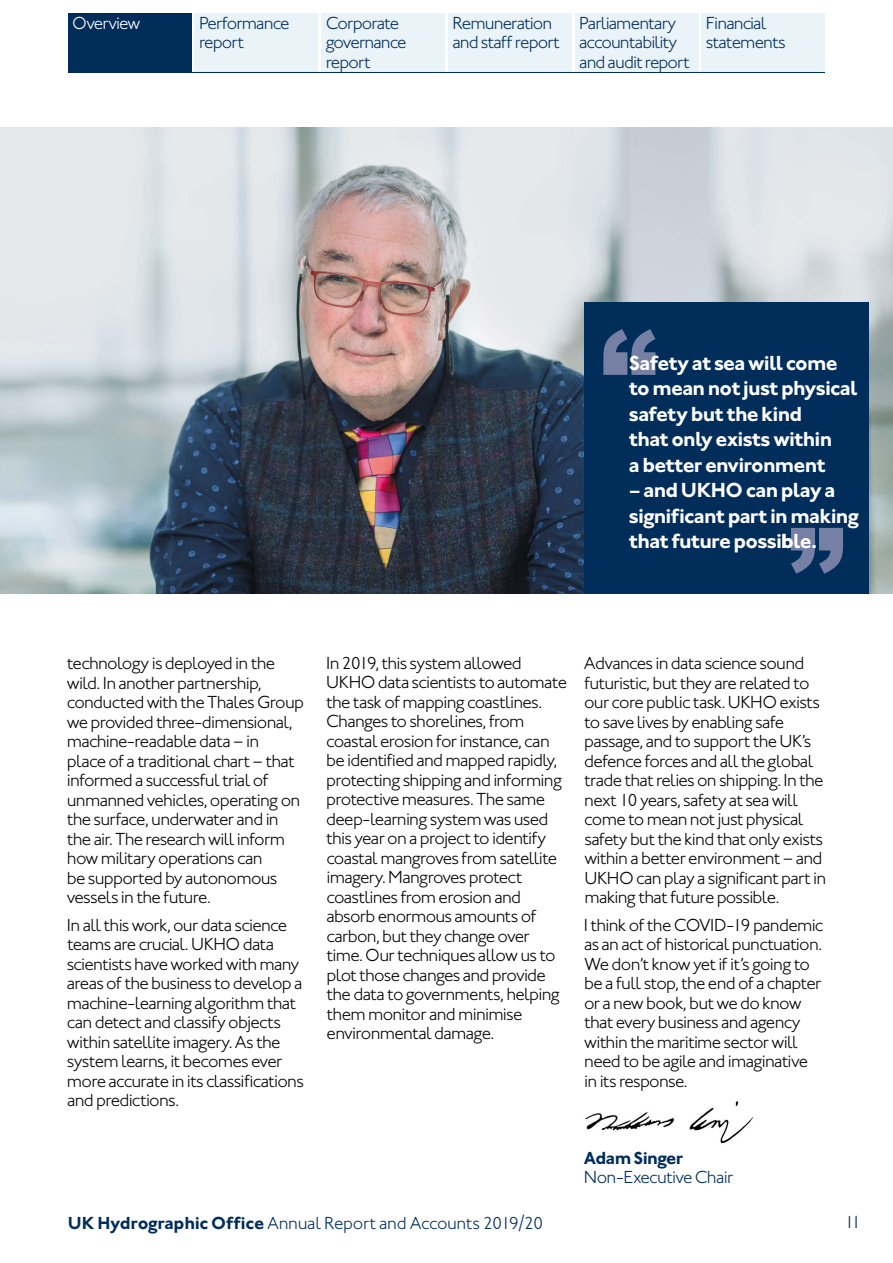
<style>
.page{position:relative;width:893px;height:1263px;background:#fff}
.page>*{position:absolute;margin:0;border:0;box-sizing:border-box;transform-origin:0 0}
.t1{font:700 21px/25.5px "Johnston ITC Std";letter-spacing:-.04em;color:#fff}
.t2{font:300 18px/19.5px "Johnston ITC Std";letter-spacing:-.04em;color:#000}
.t3{font:300 18px "Johnston ITC Std";letter-spacing:-.05em;color:#012d5b}
.t4{font:300 18px "Johnston ITC Std";letter-spacing:-.02em;color:#012d5b}
.t5{font:700 18px "Johnston ITC Std";letter-spacing:-.035em;color:#012d5b}
.t6{font:300 18px "Johnston ITC Std";letter-spacing:-.045em;color:#fff}
.s1{font-weight:700}
</style>
<div class="page">
<img style="left:0;top:128px;width:893px;height:465px">
<div style="left:584px;top:302px;width:285px;height:291px;background:#012d5b"></div>
<div style="left:195px;top:13px;width:123px;height:59px;background:#eaf4f8"></div>
<div style="left:321px;top:13px;width:124px;height:59px;background:#eaf4f8"></div>
<div style="left:448px;top:13px;width:123px;height:59px;background:#eaf4f8"></div>
<div style="left:575px;top:13px;width:123px;height:59px;background:#eaf4f8"></div>
<div style="left:702px;top:13px;width:123px;height:59px;background:#eaf4f8"></div>
<div style="left:68px;top:13px;width:123px;height:59px;background:#012d5b"></div>
<svg style="left:603px;top:329px;width:52px;height:46px"></svg>
<svg style="left:791px;top:528px;width:52px;height:46px"></svg>
<img style="left:585px;top:1101px;width:169px;height:43px">
<hr style="left:68px;top:72px;width:757px;height:1px;background:#012d5b">
<p class="t6" style="left:72px;top:12px;width:70px">Overview</p>
<p class="t3" style="left:199px;top:12px;width:92px">Performance</p>
<p class="t3" style="left:326px;top:12px;width:75px">Corporate</p>
<p class="t3" style="left:452px;top:12px;width:101px">Remuneration</p>
<p class="t3" style="left:579px;top:12px;width:99px">Parliamentary</p>
<p class="t3" style="left:706px;top:12px;width:62px">Financial</p>
<p class="t3" style="left:199px;top:32px;width:46px">report</p>
<p class="t3" style="left:326px;top:32px;width:82px">governance</p>
<p class="t3" style="left:452px;top:32px;width:226px">and staff report accountability</p>
<p class="t3" style="left:706px;top:32px;width:81px">statements</p>
<p class="t3" style="left:326px;top:51px;width:46px">report</p>
<p class="t3" style="left:579px;top:51px;width:112px">and audit report</p>
<p class="t1" style="left:629px;top:350px;width:230px">Safety at sea will come to mean not just physical safety but the kind<br>that only exists within<br>a better environment</p>
<p class="t1" style="left:629px;top:477px;width:232px">– and UKHO can play a significant part in making that future possible.</p>
<p class="t2" style="left:67px;top:653px;width:239px">technology is deployed in the wild. In another partnership, conducted with the Thales Group we provided three-dimensional, machine-readable data – in<br>place of a traditional chart – that informed a successful trial of unmanned vehicles, operating on the surface, underwater and in the air. The research will inform how military operations can<br>be supported by autonomous vessels in the future.</p>
<p class="t2" style="left:67px;top:915px;width:239px">In all this work, our data science teams are crucial. UKHO data scientists have worked with many areas of the business to develop a machine-learning algorithm that can detect and classify objects within satellite imagery. As the system learns, it becomes ever more accurate in its classifications and predictions.</p>
<p class="t2" style="left:326px;top:653px;width:242px">In 2019, this system allowed<br>UKHO data scientists to automate the task of mapping coastlines.<br>Changes to shorelines, from coastal erosion for instance, can be identified and mapped rapidly, protecting shipping and informing protective measures. The same deep-learning system was used this year on a project to identify coastal mangroves from satellite imagery. Mangroves protect coastlines from erosion and absorb enormous amounts of carbon, but they change over time. Our techniques allow us to plot those changes and provide the data to governments, helping them monitor and minimise environmental damage.</p>
<p class="t2" style="left:584px;top:653px;width:244px">Advances in data science sound futuristic, but they are related to our core public task. UKHO exists to save lives by enabling safe passage, and to support the UK’s defence forces and all the global trade that relies on shipping. In the next 10 years, safety at sea will come to mean not just physical safety but the kind that only exists within a better environment – and<br>UKHO can play a significant part in making that future possible.</p>
<p class="t2" style="left:584px;top:915px;width:241px">I think of the COVID-19 pandemic as an act of historical punctuation.<br>We don’t know yet if it’s going to be a full stop, the end of a chapter or a new book, but we do know that every business and agency within the maritime sector will need to be agile and imaginative in its response.</p>
<p class="t5" style="left:584px;top:1147px;width:101px">Adam Singer</p>
<p class="t3" style="left:584px;top:1166px;width:151px">Non-Executive Chair</p>
<p class="t4" style="left:68px;top:1212px;width:477px"><span class="s1">UK Hydrographic Office</span> Annual Report and Accounts 2019/20</p>
<p class="t3" style="left:844px;top:1212px;width:18px">11</p>
</div>
